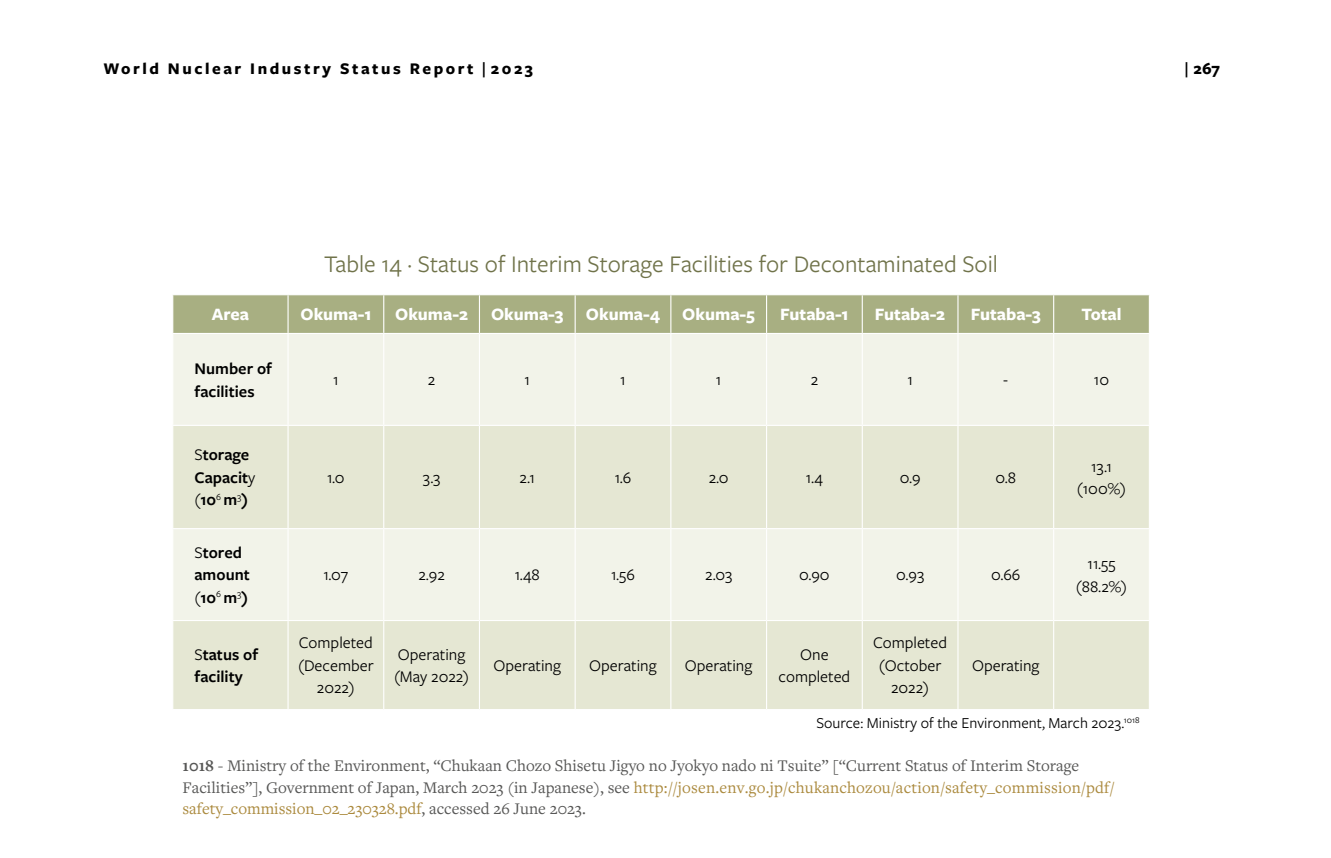
<style>
.page{position:relative;width:1331px;height:858px;background:#fff}
.page>*{position:absolute;margin:0;border:0;box-sizing:border-box;transform-origin:0 0}
.t1{font:24.75px "Freight Sans Pro";color:#70734a}
.têtière_tableau{font:700 18px "Freight Sans Pro";color:#fff}
.notes{font:16.88px/21.4px "Freight Text Pro";color:#575756}
.texte_tableau{font:16.88px/22.5px "Freight Sans Pro";color:#000;text-align:center}
._1er_col_tableau{font:600 16.88px/22.5px "Freight Sans Pro";color:#000}
.t2{font:700 16.88px "Freight Sans Pro";letter-spacing:.15em;color:#000}
.t3{font:700 16.88px "Freight Sans Pro";letter-spacing:.15em;color:#000;scale:.7 1}
.Sources{font:15.75px "Freight Sans Pro";color:#000}
.s1{font-weight:400}
.s2{font-weight:700}
.s3{color:#ab8a3e}
</style>
<div class="page">
<svg style="left:173px;top:295px;width:975px;height:38px;background:#a9b084"></svg>
<div style="left:173px;top:334px;width:975px;height:90px;background:#f2f3e9"></div>
<svg style="left:173px;top:426px;width:975px;height:282px;background:#e9eada"></svg>
<hr style="left:287px;top:295px;width:2px;height:38px;background:#fff">
<hr style="left:383px;top:295px;width:1px;height:38px;background:#fff">
<hr style="left:479px;top:295px;width:1px;height:38px;background:#fff">
<hr style="left:574px;top:295px;width:2px;height:38px;background:#fff">
<hr style="left:670px;top:295px;width:1px;height:38px;background:#fff">
<hr style="left:766px;top:295px;width:1px;height:38px;background:#fff">
<hr style="left:861px;top:295px;width:2px;height:38px;background:#fff">
<hr style="left:957px;top:295px;width:1px;height:38px;background:#fff">
<hr style="left:1053px;top:295px;width:1px;height:38px;background:#fff">
<hr style="left:287px;top:334px;width:2px;height:90px;background:#fff">
<hr style="left:383px;top:334px;width:1px;height:90px;background:#fff">
<hr style="left:479px;top:334px;width:1px;height:90px;background:#fff">
<hr style="left:574px;top:334px;width:2px;height:90px;background:#fff">
<hr style="left:670px;top:334px;width:1px;height:90px;background:#fff">
<hr style="left:766px;top:334px;width:1px;height:90px;background:#fff">
<hr style="left:861px;top:334px;width:2px;height:90px;background:#fff">
<hr style="left:957px;top:334px;width:1px;height:90px;background:#fff">
<hr style="left:1053px;top:334px;width:1px;height:90px;background:#fff">
<hr style="left:287px;top:426px;width:2px;height:102px;background:#fff">
<hr style="left:383px;top:426px;width:1px;height:102px;background:#fff">
<hr style="left:479px;top:426px;width:1px;height:102px;background:#fff">
<hr style="left:574px;top:426px;width:2px;height:102px;background:#fff">
<hr style="left:670px;top:426px;width:1px;height:102px;background:#fff">
<hr style="left:766px;top:426px;width:1px;height:102px;background:#fff">
<hr style="left:861px;top:426px;width:2px;height:102px;background:#fff">
<hr style="left:957px;top:426px;width:1px;height:102px;background:#fff">
<hr style="left:1053px;top:426px;width:1px;height:102px;background:#fff">
<hr style="left:172px;top:528px;width:116px;height:1px;background:#fff">
<hr style="left:288px;top:528px;width:96px;height:1px;background:#fff">
<hr style="left:287px;top:529px;width:2px;height:90px;background:#fff">
<hr style="left:384px;top:528px;width:95px;height:1px;background:#fff">
<hr style="left:383px;top:529px;width:1px;height:90px;background:#fff">
<hr style="left:479px;top:528px;width:96px;height:1px;background:#fff">
<hr style="left:479px;top:529px;width:1px;height:90px;background:#fff">
<hr style="left:575px;top:528px;width:96px;height:1px;background:#fff">
<hr style="left:574px;top:529px;width:2px;height:90px;background:#fff">
<hr style="left:671px;top:528px;width:95px;height:1px;background:#fff">
<hr style="left:670px;top:529px;width:1px;height:90px;background:#fff">
<hr style="left:766px;top:528px;width:96px;height:1px;background:#fff">
<hr style="left:766px;top:529px;width:1px;height:90px;background:#fff">
<hr style="left:862px;top:528px;width:96px;height:1px;background:#fff">
<hr style="left:861px;top:529px;width:2px;height:90px;background:#fff">
<hr style="left:958px;top:528px;width:95px;height:1px;background:#fff">
<hr style="left:957px;top:529px;width:1px;height:90px;background:#fff">
<hr style="left:1053px;top:528px;width:97px;height:1px;background:#fff">
<hr style="left:1053px;top:529px;width:1px;height:90px;background:#fff">
<hr style="left:172px;top:619px;width:116px;height:1px;background:#fff">
<hr style="left:288px;top:619px;width:96px;height:1px;background:#fff">
<hr style="left:287px;top:620px;width:2px;height:88px;background:#fff">
<hr style="left:384px;top:619px;width:95px;height:1px;background:#fff">
<hr style="left:383px;top:620px;width:1px;height:88px;background:#fff">
<hr style="left:479px;top:619px;width:96px;height:1px;background:#fff">
<hr style="left:479px;top:620px;width:1px;height:88px;background:#fff">
<hr style="left:575px;top:619px;width:96px;height:1px;background:#fff">
<hr style="left:574px;top:620px;width:2px;height:88px;background:#fff">
<hr style="left:671px;top:619px;width:95px;height:1px;background:#fff">
<hr style="left:670px;top:620px;width:1px;height:88px;background:#fff">
<hr style="left:766px;top:619px;width:96px;height:1px;background:#fff">
<hr style="left:766px;top:620px;width:1px;height:88px;background:#fff">
<hr style="left:862px;top:619px;width:96px;height:1px;background:#fff">
<hr style="left:861px;top:620px;width:2px;height:88px;background:#fff">
<hr style="left:958px;top:619px;width:95px;height:1px;background:#fff">
<hr style="left:957px;top:620px;width:1px;height:88px;background:#fff">
<hr style="left:1053px;top:619px;width:97px;height:1px;background:#fff">
<hr style="left:1053px;top:620px;width:1px;height:88px;background:#fff">
<p class="t2" style="left:103px;top:57px;width:431px">World Nuclear Industry Status Report | 2023</p>
<p class="t3" style="left:1185px;top:57px;width:51px">| 267</p>
<p class="t1" style="left:324px;top:248px;width:675px">Table 14 · Status of Interim Storage Facilities for Decontaminated Soil</p>
<p class="têtière_tableau" style="left:212px;top:302px;width:39px">Area</p>
<p class="têtière_tableau" style="left:300px;top:302px;width:72px">Okuma-1</p>
<p class="têtière_tableau" style="left:395px;top:302px;width:74px">Okuma-2</p>
<p class="têtière_tableau" style="left:491px;top:302px;width:74px">Okuma-3</p>
<p class="têtière_tableau" style="left:586px;top:302px;width:76px">Okuma-4</p>
<p class="têtière_tableau" style="left:682px;top:302px;width:74px">Okuma-5</p>
<p class="têtière_tableau" style="left:780px;top:302px;width:70px">Futaba-1</p>
<p class="têtière_tableau" style="left:875px;top:302px;width:72px">Futaba-2</p>
<p class="têtière_tableau" style="left:970px;top:302px;width:72px">Futaba-3</p>
<p class="têtière_tableau" style="left:1081px;top:302px;width:42px">Total</p>
<p class="_1er_col_tableau" style="left:194px;top:356px;width:79px">Number of facilities</p>
<p class="texte_tableau" style="left:333px;top:367px;width:7px">1</p>
<p class="texte_tableau" style="left:428px;top:367px;width:9px">2</p>
<p class="texte_tableau" style="left:524px;top:367px;width:7px">1</p>
<p class="texte_tableau" style="left:620px;top:367px;width:7px">1</p>
<p class="texte_tableau" style="left:716px;top:367px;width:7px">1</p>
<p class="texte_tableau" style="left:810px;top:367px;width:9px">2</p>
<p class="texte_tableau" style="left:907px;top:367px;width:7px">1</p>
<p class="texte_tableau" style="left:1003px;top:367px;width:6px">-</p>
<p class="texte_tableau" style="left:1093px;top:367px;width:17px">10</p>
<p class="_1er_col_tableau" style="left:194px;top:443px;width:62px"><span class="s1">S</span>torage<br>Capacit<span class="s1">y</span></p>
<p class="_1er_col_tableau" style="left:194px;top:487px;width:55px"><span class="s1">(</span>10<sup>6</sup> m<sup>3</sup>)</p>
<p class="_1er_col_tableau" style="left:194px;top:540px;width:57px"><span class="s1">S</span>tored amount <span class="s1">(</span>10<sup>6</sup> m<sup>3</sup>)</p>
<p class="texte_tableau" style="left:327px;top:465px;width:19px">1.0</p>
<p class="texte_tableau" style="left:423px;top:465px;width:19px">3.3</p>
<p class="texte_tableau" style="left:519px;top:465px;width:17px">2.1</p>
<p class="texte_tableau" style="left:615px;top:465px;width:18px">1.6</p>
<p class="texte_tableau" style="left:709px;top:465px;width:21px">2.0</p>
<p class="texte_tableau" style="left:806px;top:465px;width:18px">1.4</p>
<p class="texte_tableau" style="left:899px;top:465px;width:22px">0.9</p>
<p class="texte_tableau" style="left:995px;top:465px;width:22px">0.8</p>
<p class="texte_tableau" style="left:1076px;top:454px;width:51px">13.1 (100%)</p>
<p class="texte_tableau" style="left:323px;top:562px;width:26px">1.07</p>
<p class="texte_tableau" style="left:418px;top:562px;width:28px">2.92</p>
<p class="texte_tableau" style="left:515px;top:562px;width:27px">1.48</p>
<p class="texte_tableau" style="left:611px;top:562px;width:25px">1.56</p>
<p class="texte_tableau" style="left:705px;top:562px;width:28px">2.03</p>
<p class="texte_tableau" style="left:799px;top:562px;width:32px">0.90</p>
<p class="texte_tableau" style="left:896px;top:562px;width:29px">0.93</p>
<p class="texte_tableau" style="left:991px;top:562px;width:31px">0.66</p>
<p class="texte_tableau" style="left:1087px;top:551px;width:29px">11.55</p>
<p class="texte_tableau" style="left:1075px;top:574px;width:53px">(88.2%)</p>
<p class="_1er_col_tableau" style="left:194px;top:642px;width:65px"><span class="s1">S</span>tatus of facility</p>
<p class="texte_tableau" style="left:298px;top:630px;width:77px">Completed (December<br>2022)</p>
<p class="texte_tableau" style="left:394px;top:642px;width:77px;text-align:left">Operating (May 2022)</p>
<p class="texte_tableau" style="left:493px;top:653px;width:69px">Operating</p>
<p class="texte_tableau" style="left:589px;top:653px;width:69px">Operating</p>
<p class="texte_tableau" style="left:685px;top:653px;width:69px">Operating</p>
<p class="texte_tableau" style="left:778px;top:641px;width:73px">One completed</p>
<p class="texte_tableau" style="left:873px;top:630px;width:75px">Completed (October<br>2022)</p>
<p class="texte_tableau" style="left:972px;top:653px;width:69px">Operating</p>
<p class="Sources" style="left:816px;top:711px;width:325px">Source: Ministry of the Environment, March 2023.<sup>1018</sup></p>
<p class="notes" style="left:183px;top:754px;width:933px"><span class="s2">1018</span> - Ministry of the Environment, “Chukaan Chozo Shisetu Jigyo no Jyokyo nado ni Tsuite” [“Current Status of Interim Storage<br>Facilities”], Government of Japan, March 2023 (in Japanese), see <span class="s3">http://josen.env.go.jp/chukanchozou/action/safety_commission/pdf/ safety_commission_02_230328.pdf</span>, accessed 26 June 2023.</p>
</div>
